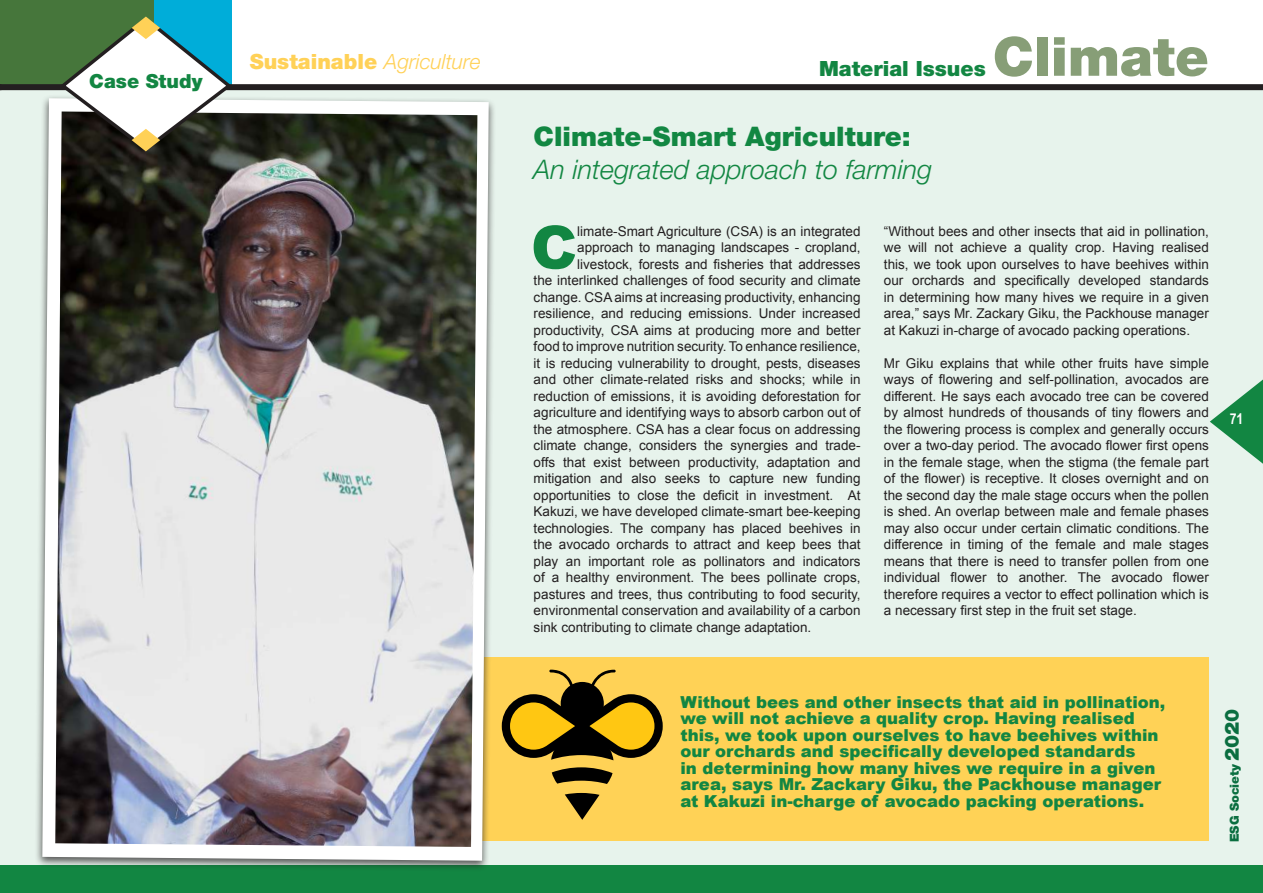
<style>
.page{position:relative;width:1263px;height:893px;background:#fff}
.page>*{position:absolute;margin:0;border:0;box-sizing:border-box;transform-origin:0 0}
.t1{font:900 59.55px "Arial";color:#128642}
.t2{font:900 54px "Helvetica Neue LT Std";color:#879e77}
.t3{font:italic 300 27px "Helvetica Neue LT Std";color:#128742}
.t4{font:900 27px "Helvetica Neue LT Std";color:#128742}
.t5{font:900 21px "Helvetica Neue LT Std";color:#ffd157}
.t6{font:900 21px "Helvetica Neue LT Std";color:#128642}
.t7{font:900 19.35px "Helvetica Neue LT Std";color:#128642}
.t8{font:900 16.5px/16.5px "Arial";color:#128642}
.t9{font:700 15px "Arial Narrow";color:#fff}
.t10{font:13.5px/16.5px "Arial";color:#231f20;text-align:justify}
.t11{font:900 12.45px "Helvetica Neue LT Std";color:#0a6e40}
.s1{font-weight:300;font-style:italic}
.s2{font-size:19.65px}
</style>
<div class="page">
<div style="left:0;top:0;width:154px;height:87px;background:#46763b"></div>
<div style="left:154px;top:0;width:78px;height:87px;background:#00add9"></div>
<div style="left:0;top:90px;width:1263px;height:803px;background:#e7f3ec"></div>
<svg style="left:1210px;top:379px;width:53px;height:85px"></svg>
<div style="left:0;top:866px;width:1263px;height:27px;background:#128642"></div>
<div style="left:0;top:84px;width:1263px;height:6px;background:#231f20"></div>
<div style="left:391px;top:657px;width:818px;height:183px;background:#ffd256"></div>
<div style="left:35px;top:95px;width:461px;height:777px;background:#231f20;opacity:.75"></div>
<svg style="left:42px;top:98px;width:447px;height:763px;background:#ebebe7"></svg>
<img style="left:55px;top:112px;width:422px;height:735px">
<svg style="left:502px;top:670px;width:161px;height:90px"></svg>
<svg style="left:552px;top:767px;width:60px;height:17px"></svg>
<svg style="left:565px;top:793px;width:34px;height:27px"></svg>
<svg style="left:57px;top:17px;width:178px;height:137px"></svg>
<h3 class="t7" style="left:89px;top:70px;width:115px">Case Study</h3>
<h3 class="t5" style="left:250px;top:49px;width:233px">Sustainable <span class="s1">Agriculture</span></h3>
<h3 class="t6" style="left:819px;top:56px;width:168px">Material Issues</h3>
<h2 class="t2" style="left:993px;top:24px;width:217px">Climate</h2>
<h3 class="t4" style="left:534px;top:120px;width:378px">Climate-Smart Agriculture:</h3>
<h3 class="t3" style="left:534px;top:153px;width:400px">An integrated approach to farming</h3>
<h1 class="t1" style="left:531px;top:204px;width:48px">C</h1>
<p class="t10" style="left:577px;top:223px;width:285px">limate-Smart Agriculture (CSA) is an integrated</p>
<p class="t10" style="left:577px;top:239px;width:285px">approach to managing landscapes - cropland,</p>
<p class="t10" style="left:577px;top:256px;width:285px">livestock, forests and fisheries that addresses</p>
<p class="t10" style="left:534px;top:272px;width:328px">the interlinked challenges of food security and climate</p>
<p class="t10" style="left:534px;top:289px;width:328px">change. CSA aims at increasing productivity, enhancing</p>
<p class="t10" style="left:534px;top:305px;width:328px">resilience, and reducing emissions. Under increased</p>
<p class="t10" style="left:534px;top:322px;width:328px">productivity, CSA aims at producing more and better</p>
<p class="t10" style="left:534px;top:338px;width:328px">food to improve nutrition security. To enhance resilience,</p>
<p class="t10" style="left:534px;top:355px;width:328px">it is reducing vulnerability to drought, pests, diseases</p>
<p class="t10" style="left:534px;top:371px;width:328px">and other climate-related risks and shocks; while in</p>
<p class="t10" style="left:534px;top:388px;width:328px">reduction of emissions, it is avoiding deforestation for</p>
<p class="t10" style="left:534px;top:404px;width:328px">agriculture and identifying ways to absorb carbon out of</p>
<p class="t10" style="left:534px;top:421px;width:328px">the atmosphere. CSA has a clear focus on addressing</p>
<p class="t10" style="left:534px;top:437px;width:328px">climate change, considers the synergies and trade-</p>
<p class="t10" style="left:534px;top:454px;width:328px">offs that exist between productivity, adaptation and</p>
<p class="t10" style="left:534px;top:470px;width:328px">mitigation and also seeks to capture new funding</p>
<p class="t10" style="left:534px;top:487px;width:328px">opportunities to close the deficit in investment. At</p>
<p class="t10" style="left:534px;top:503px;width:328px">Kakuzi, we have developed climate-smart bee-keeping</p>
<p class="t10" style="left:534px;top:520px;width:328px">technologies. The company has placed beehives in</p>
<p class="t10" style="left:534px;top:536px;width:328px">the avocado orchards to attract and keep bees that</p>
<p class="t10" style="left:534px;top:553px;width:328px">play an important role as pollinators and indicators</p>
<p class="t10" style="left:534px;top:569px;width:328px">of a healthy environment. The bees pollinate crops,</p>
<p class="t10" style="left:534px;top:586px;width:328px">pastures and trees, thus contributing to food security,</p>
<p class="t10" style="left:534px;top:602px;width:328px">environmental conservation and availability of a carbon</p>
<p class="t10" style="left:534px;top:619px;width:279px">sink contributing to climate change adaptation.</p>
<p class="t10" style="left:884px;top:223px;width:327px">“Without bees and other insects that aid in pollination, we will not achieve a quality crop. Having realised this, we took upon ourselves to have beehives within our orchards and specifically developed standards in determining how many hives we require in a given area,” says Mr. Zackary Giku, the Packhouse manager at Kakuzi in-charge of avocado packing operations.</p>
<p class="t10" style="left:884px;top:355px;width:327px">Mr Giku explains that while other fruits have simple ways of flowering and self-pollination, avocados are different. He says each avocado tree can be covered by almost hundreds of thousands of tiny flowers and the flowering process is complex and generally occurs over a two-day period. The avocado flower first opens in the female stage, when the stigma (the female part of the flower) is receptive. It closes overnight and on the second day the male stage occurs when the pollen is shed. An overlap between male and female phases may also occur under certain climatic conditions. The difference in timing of the female and male stages means that there is need to transfer pollen from one individual flower to another. The avocado flower therefore requires a vector to effect pollination which is a necessary first step in the fruit set stage.</p>
<p class="t9" style="left:1230px;top:407px;width:15px">71</p>
<p class="t8" style="left:680px;top:693px;width:486px">Without bees and other insects that aid in pollination, we will not achieve a quality crop. Having realised this, we took upon ourselves to have beehives within our orchards and specifically developed standards<br>in determining how many hives we require in a given area, says Mr. Zackary Giku, the Packhouse manager at Kakuzi in-charge of avocado packing operations.</p>
<p class="t11" style="left:1227px;top:842px;width:135px;rotate:-90deg">ESG Society <span class="s2">2020</span></p>
<p class="t11" style="left:1227px;top:838px;width:76px;rotate:-90deg">ESG Report</p>
</div>
